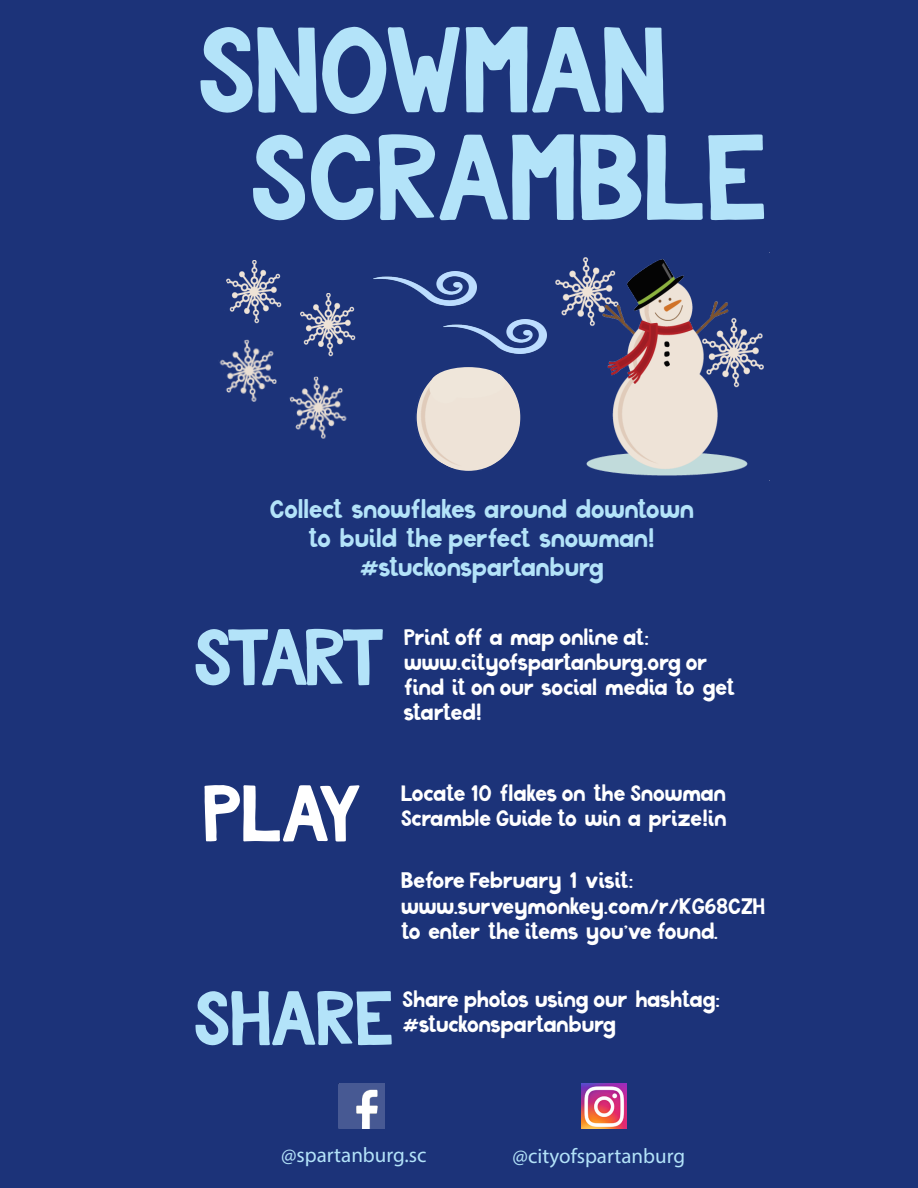
<style>
.page{position:relative;width:918px;height:1188px;background:#fff}
.page>*{position:absolute;margin:0;border:0;box-sizing:border-box;transform-origin:0 0}
.t1{font:114px "Bluberry";color:#b3e3f9}
.t2{font:75px "Bluberry";letter-spacing:-.065em;color:#b3e3f9}
.t3{font:75px "Bluberry";color:#fff}
.t4{font:72px "Bluberry";color:#b3e3f9}
.t5{font:24px "Bluberry";color:#b3e3f9}
.t6{font:21px/25.2px "Bluberry";color:#fff}
.t7{font:21px "Myriad Pro";color:#b3e3f9}
</style>
<div class="page">
<div style="left:0;top:0;width:918px;height:594px;background:#1c3379"></div>
<div style="left:0;top:594px;width:918px;height:594px;background:#1c3379"></div>
<img style="left:555px;top:257px;width:209px;height:219px">
<img style="left:219px;top:339px;width:55px;height:63px">
<img style="left:322px;top:293px;width:34px;height:64px">
<img style="left:245px;top:260px;width:29px;height:64px">
<img style="left:289px;top:385px;width:58px;height:54px">
<div style="left:418px;top:390px;width:101px;height:51px;background:#eee3d7"></div>
<div style="left:185px;top:392px;width:58px;height:66px;background:#1c3379;border-radius:50%"></div>
<div style="left:167px;top:348px;width:57px;height:66px;background:#1c3379;border-radius:50%"></div>
<svg style="left:289px;top:414px;width:21px;height:25px"></svg>
<div style="left:254px;top:388px;width:39px;height:56px;background:#1c3379;border-radius:50%"></div>
<svg style="left:274px;top:273px;width:48px;height:124px"></svg>
<svg style="left:219px;top:271px;width:26px;height:90px"></svg>
<svg style="left:494px;top:371px;width:19px;height:19px"></svg>
<svg style="left:422px;top:441px;width:93px;height:30px"></svg>
<div style="left:432px;top:367px;width:73px;height:31px;background:#efe6da;border-radius:50%"></div>
<svg style="left:418px;top:367px;width:43px;height:38px"></svg>
<img style="left:373px;top:271px;width:103px;height:35px">
<img style="left:444px;top:319px;width:103px;height:35px">
<img style="left:339px;top:1083px;width:45px;height:46px">
<img style="left:581px;top:1083px;width:46px;height:46px">
<p class="t1" style="left:198px;top:18px;width:469px">SNOWMAN</p>
<p class="t1" style="left:250px;top:125px;width:518px">SCRAMBLE</p>
<p class="t5" style="left:270px;top:498px;width:426px">Collect snowflakes around downtown</p>
<p class="t5" style="left:309px;top:527px;width:348px">to build the perfect snowman!</p>
<p class="t5" style="left:360px;top:556px;width:245px">#stuckonspartanburg</p>
<p class="t2" style="left:194px;top:623px;width:192px">START</p>
<p class="t6" style="left:404px;top:627px;width:246px">Print off a map online at:</p>
<p class="t6" style="left:404px;top:652px;width:333px">www.cityofspartanburg.org or find it on our social media to get started!</p>
<p class="t3" style="left:203px;top:779px;width:160px">PLAY</p>
<p class="t6" style="left:401px;top:783px;width:326px">Locate 10 flakes on the Snowman</p>
<p class="t6" style="left:401px;top:808px;width:327px">Scramble Guide to win a prize!in</p>
<p class="t6" style="left:401px;top:870px;width:234px">Before February 1 visit:</p>
<p class="t6" style="left:401px;top:896px;width:365px">www.surveymonkey.com/r/KG68CZH</p>
<p class="t6" style="left:401px;top:921px;width:319px">to enter the items you’ve found.</p>
<p class="t4" style="left:194px;top:985px;width:201px">SHARE</p>
<p class="t6" style="left:403px;top:989px;width:319px">Share photos using our hashtag:</p>
<p class="t6" style="left:403px;top:1014px;width:215px">#stuckonspartanburg</p>
<p class="t7" style="left:281px;top:1142px;width:147px">@spartanburg.sc</p>
<p class="t7" style="left:513px;top:1143px;width:174px">@cityofspartanburg</p>
</div>
